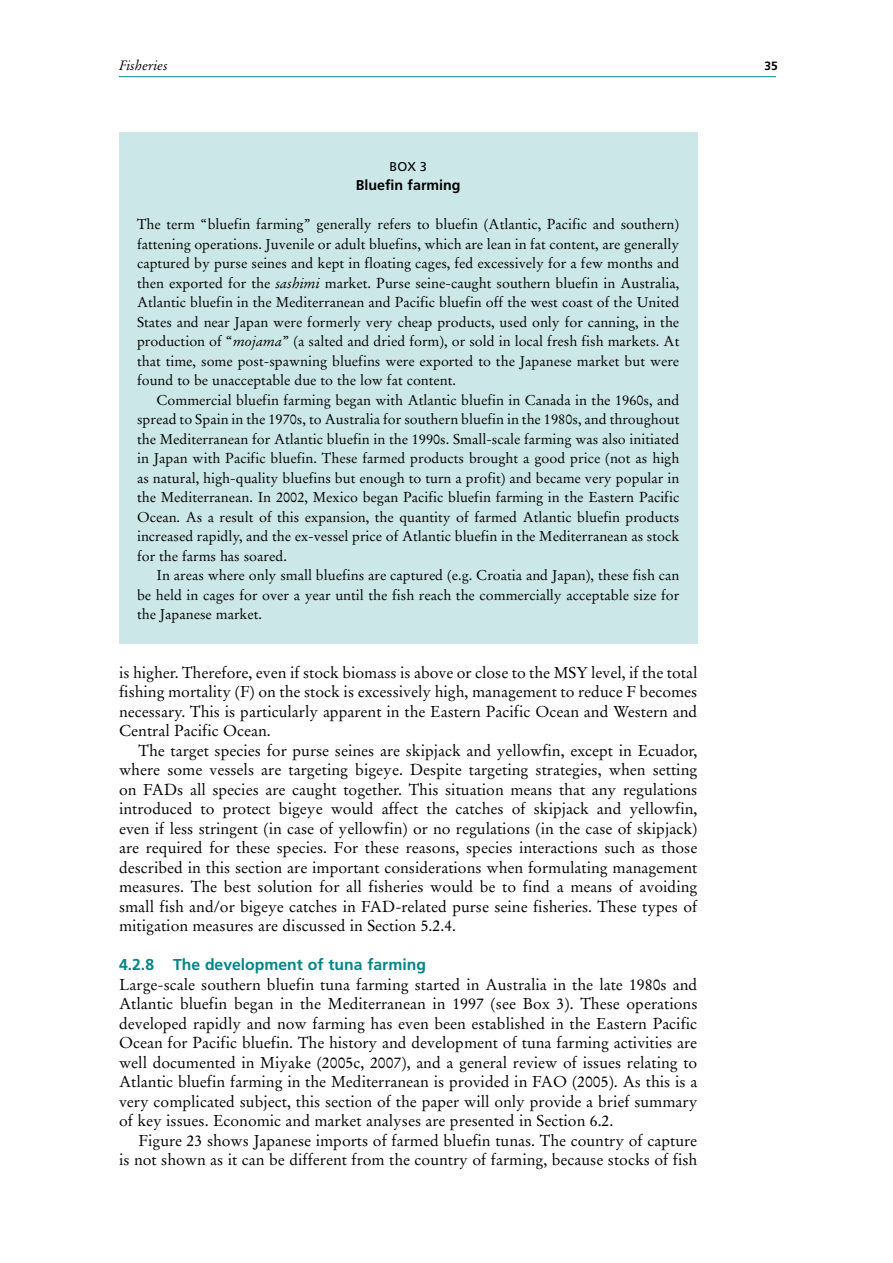
<style>
.page{position:relative;width:893px;height:1263px;background:#fff}
.page>*{position:absolute;margin:0;border:0;box-sizing:border-box;transform-origin:0 0}
.t1{font:15.75px/19.5px "Stempel Garamond LT Std";color:#000;text-align:justify}
.t2{font:700 15.75px "Frutiger LT Std";color:#008688}
.t3{font:14.25px/19.5px "Stempel Garamond LT Std";color:#000;text-align:justify}
.t4{font:700 14.25px "Frutiger LT Std";color:#000}
.t5{font:italic 13.5px "Stempel Garamond LT Std";color:#000}
.t6{font:12.75px "Frutiger LT Std";color:#000}
.t7{font:700 12px "Frutiger LT Std";color:#000}
.s1{font-style:italic}
</style>
<div class="page">
<hr style="left:119px;top:76px;width:657px;height:1px;background:#008688">
<div style="left:119px;top:132px;width:578px;height:512px;background:#cce7e7"></div>
<p class="t5" style="left:119px;top:60px;width:50px">Fisheries</p>
<p class="t7" style="left:764px;top:60px;width:15px">35</p>
<p class="t6" style="left:390px;top:161px;width:39px">BOX 3</p>
<p class="t4" style="left:356px;top:179px;width:106px">Bluefin farming</p>
<p class="t3" style="left:137px;top:216px;width:544px">The term “bluefin farming” generally refers to bluefin (Atlantic, Pacific and southern) fattening operations. Juvenile or adult bluefins, which are lean in fat content, are generally captured by purse seines and kept in floating cages, fed excessively for a few months and then exported for the <span class="s1">sashimi</span> market. Purse seine-caught southern bluefin in Australia, Atlantic bluefin in the Mediterranean and Pacific bluefin off the west coast of the United States and near Japan were formerly very cheap products, used only for canning, in the production of “<span class="s1">mojama</span>” (a salted and dried form), or sold in local fresh fish markets. At that time, some post-spawning bluefins were exported to the Japanese market but were found to be unacceptable due to the low fat content.</p>
<p class="t3" style="left:137px;top:391px;width:544px;text-indent:19px">Commercial bluefin farming began with Atlantic bluefin in Canada in the 1960s, and spread to Spain in the 1970s, to Australia for southern bluefin in the 1980s, and throughout the Mediterranean for Atlantic bluefin in the 1990s. Small-scale farming was also initiated in Japan with Pacific bluefin. These farmed products brought a good price (not as high as natural, high-quality bluefins but enough to turn a profit) and became very popular in the Mediterranean. In 2002, Mexico began Pacific bluefin farming in the Eastern Pacific Ocean. As a result of this expansion, the quantity of farmed Atlantic bluefin products increased rapidly, and the ex-vessel price of Atlantic bluefin in the Mediterranean as stock for the farms has soared.</p>
<p class="t3" style="left:137px;top:567px;width:544px;text-indent:19px">In areas where only small bluefins are captured (e.g. Croatia and Japan), these fish can be held in cages for over a year until the fish reach the commercially acceptable size for the Japanese market.</p>
<p class="t1" style="left:119px;top:664px;width:580px">is higher. Therefore, even if stock biomass is above or close to the MSY level, if the total fishing mortality (F) on the stock is excessively high, management to reduce F becomes necessary. This is particularly apparent in the Eastern Pacific Ocean and Western and Central Pacific Ocean.</p>
<p class="t1" style="left:119px;top:742px;width:580px;text-indent:19px">The target species for purse seines are skipjack and yellowfin, except in Ecuador, where some vessels are targeting bigeye. Despite targeting strategies, when setting on FADs all species are caught together. This situation means that any regulations introduced to protect bigeye would affect the catches of skipjack and yellowfin, even if less stringent (in case of yellowfin) or no regulations (in the case of skipjack) are required for these species. For these reasons, species interactions such as those described in this section are important considerations when formulating management measures. The best solution for all fisheries would be to find a means of avoiding small fish and/or bigeye catches in FAD-related purse seine fisheries. These types of mitigation measures are discussed in Section 5.2.4.</p>
<p class="t2" style="left:119px;top:958px;width:308px">4.2.8 The development of tuna farming</p>
<p class="t1" style="left:119px;top:976px;width:580px">Large-scale southern bluefin tuna farming started in Australia in the late 1980s and Atlantic bluefin began in the Mediterranean in 1997 (see Box 3). These operations developed rapidly and now farming has even been established in the Eastern Pacific Ocean for Pacific bluefin. The history and development of tuna farming activities are well documented in Miyake (2005c, 2007), and a general review of issues relating to Atlantic bluefin farming in the Mediterranean is provided in FAO (2005). As this is a very complicated subject, this section of the paper will only provide a brief summary of key issues. Economic and market analyses are presented in Section 6.2.</p>
<p class="t1" style="left:119px;top:1132px;width:580px;text-align:right">Figure 23 shows Japanese imports of farmed bluefin tunas. The country of capture<br>is not shown as it can be different from the country of farming, because stocks of fish</p>
</div>
